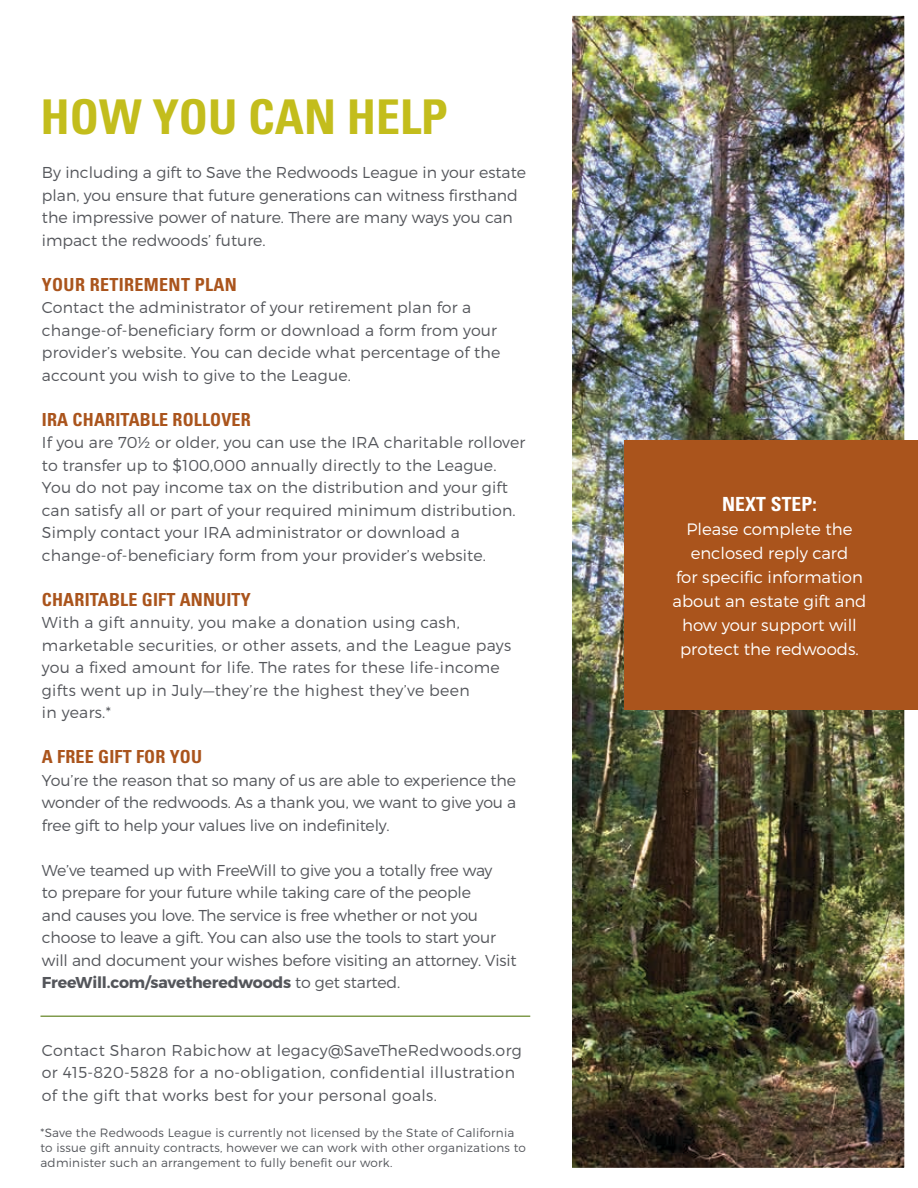
<style>
.page{position:relative;width:918px;height:1188px;background:#fff}
.page>*{position:absolute;margin:0;border:0;box-sizing:border-box;transform-origin:0 0}
.t1{font:700 condensed 48px "Univers";color:#c3bd1c}
.t2{font:700 condensed 19.5px "Univers";letter-spacing:.01em;color:#fff}
.t3{font:700 condensed 18px "Univers";letter-spacing:.01em;color:#aa541c}
.t4{font:300 16.5px/24px "Montserrat";color:#fff;text-align:center}
.t5{font:300 15.75px/22.5px "Montserrat";letter-spacing:.01em;color:#54565b}
.t6{font:300 15.75px/22.5px "Montserrat";letter-spacing:-.01em;color:#54565b}
.t7{font:300 12px/15px "Montserrat";letter-spacing:.02em;color:#54565b}
.s1{font-weight:700}
</style>
<div class="page">
<img style="left:40px;top:15px;width:865px;height:1153px">
<hr style="left:40px;top:1016px;width:490px;height:1px;background:#809b4c">
<div style="left:624px;top:440px;width:294px;height:270px;background:#aa541c"></div>
<h1 class="t1" style="left:40px;top:88px;width:409px">HOW YOU CAN HELP</h1>
<p class="t5" style="left:42px;top:161px;width:486px">By including a gift to Save the Redwoods League in your estate plan, you ensure that future generations can witness firsthand the impressive power of nature. There are many ways you can impact the redwoods’ future.</p>
<p class="t3" style="left:42px;top:273px;width:196px">YOUR RETIREMENT PLAN</p>
<p class="t5" style="left:42px;top:296px;width:460px">Contact the administrator of your retirement plan for a change-of-beneficiary form or download a form from your provider’s website. You can decide what percentage of the account you wish to give to the League.</p>
<p class="t3" style="left:42px;top:408px;width:210px">IRA CHARITABLE ROLLOVER</p>
<p class="t5" style="left:42px;top:431px;width:485px">If you are 70½ or older, you can use the IRA charitable rollover to transfer up to $100,000 annually directly to the League.<br>You do not pay income tax on the distribution and your gift can satisfy all or part of your required minimum distribution.<br>Simply contact your IRA administrator or download a change-of-beneficiary form from your provider’s website.</p>
<p class="t3" style="left:42px;top:588px;width:210px">CHARITABLE GIFT ANNUITY</p>
<p class="t5" style="left:42px;top:611px;width:471px">With a gift annuity, you make a donation using cash, marketable securities, or other assets, and the League pays you a fixed amount for life. The rates for these life-income gifts went up in July—they’re the highest they’ve been<br>in years.*</p>
<p class="t3" style="left:42px;top:746px;width:162px">A FREE GIFT FOR YOU</p>
<p class="t5" style="left:42px;top:769px;width:476px;text-align:justify">You’re the reason that so many of us are able to experience the wonder of the redwoods. As a thank you, we want to give you a free gift to help your values live on indefinitely.</p>
<p class="t6" style="left:42px;top:859px;width:476px">We’ve teamed up with FreeWill to give you a totally free way<br>to prepare for your future while taking care of the people<br>and causes you love. The service is free whether or not you choose to leave a gift. You can also use the tools to start your will and document your wishes before visiting an attorney. Visit <span class="s1">FreeWill.com/savetheredwoods</span> to get started.</p>
<p class="t5" style="left:42px;top:1039px;width:481px">Contact Sharon Rabichow at legacy@SaveTheRedwoods.org or 415-820-5828 for a no-obligation, confidential illustration of the gift that works best for your personal goals.</p>
<p class="t7" style="left:40px;top:1125px;width:487px">*Save the Redwoods League is currently not licensed by the State of California to issue gift annuity contracts, however we can work with other organizations to administer such an arrangement to fully benefit our work.</p>
<p class="t2" style="left:722px;top:492px;width:96px">NEXT STEP:</p>
<p class="t4" style="left:673px;top:517px;width:195px">Please complete the enclosed reply card<br>for specific information about an estate gift and how your support will protect the redwoods.</p>
</div>
